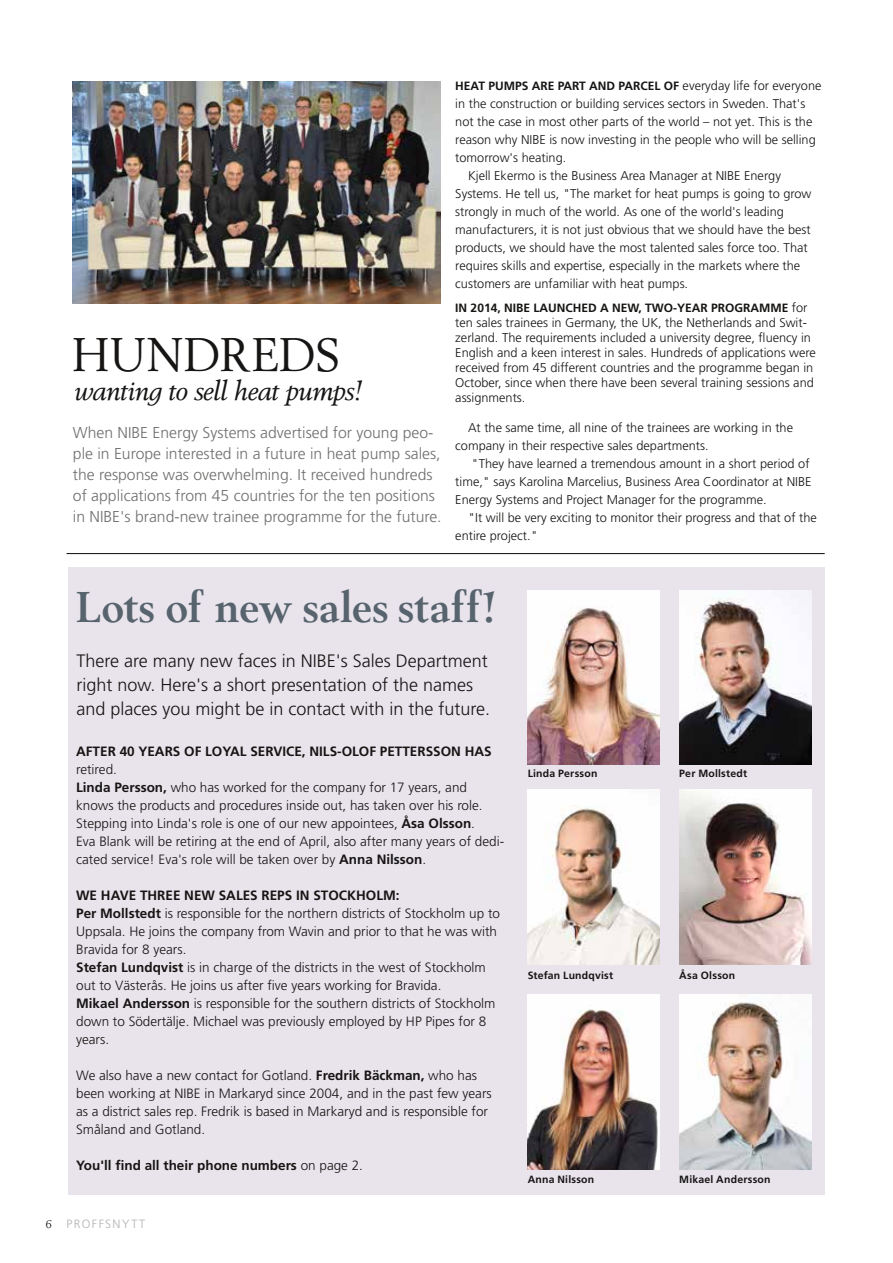
<style>
.page{position:relative;width:893px;height:1263px;background:#fff}
.page>*{position:absolute;margin:0;border:0;box-sizing:border-box;transform-origin:0 0}
.t1{font:49.5px "Berling";letter-spacing:.02em;color:#161514}
.t2{font:700 45px "Berling";letter-spacing:-.015em;color:#57636d}
.t3{font:italic 28.5px "Berling";letter-spacing:-.03em;color:#161514}
.t4{font:300 18px/24px "Frutiger";color:#161514}
.t5{font:300 15.75px/21px "Frutiger";color:#6f6f6e}
.t6{font:300 13.5px/18px "Frutiger";color:#161514}
.t7{font:700 13.5px "Frutiger";color:#161514}
.t8{font:300 12.75px/15px "Frutiger";color:#161514}
.t9{font:700 12px "Frutiger";color:#161514}
.t10{font:300 12px "Frutiger";letter-spacing:.115em;color:#b2b2b1}
.t11{font:700 10.5px "Frutiger";letter-spacing:.02em;color:#161514}
.s1{font-weight:300;font-size:12.75px}
.s2{font-weight:700}
.s3{font-weight:300}
.s4{font-family:"Berling";font-weight:400;color:#161514}
</style>
<div class="page">
<div style="left:68px;top:567px;width:757px;height:628px;background:#e9e4ec"></div>
<hr style="left:67px;top:553px;width:758px;height:1px;background:#161514">
<img style="left:73px;top:81px;width:367px;height:223px">
<img style="left:528px;top:790px;width:132px;height:174px">
<img style="left:528px;top:995px;width:132px;height:174px">
<img style="left:679px;top:790px;width:132px;height:174px">
<img style="left:679px;top:995px;width:132px;height:174px">
<img style="left:528px;top:591px;width:132px;height:174px">
<img style="left:679px;top:591px;width:132px;height:174px">
<h1 class="t1" style="left:73px;top:328px;width:268px">HUNDREDS</h1>
<h3 class="t3" style="left:73px;top:375px;width:290px">wanting to sell heat pumps!</h3>
<p class="t5" style="left:73px;top:422px;width:370px">When NIBE Energy Systems advertised for young peo&shy;ple in Europe interested in a future in heat pump sales, the response was overwhelming. It received hundreds of applications from 45 countries for the ten positions in NIBE's brand-new trainee programme for the future.</p>
<p class="t9" style="left:455px;top:79px;width:368px">HEAT PUMPS ARE PART AND PARCEL OF <span class="s1">everyday life for everyone</span></p>
<p class="t8" style="left:455px;top:96px;width:351px">in the construction or building services sectors in Sweden. That's</p>
<p class="t8" style="left:455px;top:114px;width:359px">not the case in most other parts of the world – not yet. This is the</p>
<p class="t8" style="left:455px;top:132px;width:362px">reason why NIBE is now investing in the people who will be selling</p>
<p class="t8" style="left:455px;top:150px;width:113px">tomorrow's heating.</p>
<p class="t8" style="left:468px;top:168px;width:314px">Kjell Ekermo is the Business Area Manager at NIBE Energy</p>
<p class="t8" style="left:455px;top:186px;width:358px">Systems. He tell us, "The market for heat pumps is going to grow</p>
<p class="t8" style="left:455px;top:204px;width:330px">strongly in much of the world. As one of the world's leading</p>
<p class="t8" style="left:455px;top:222px;width:357px">manufacturers, it is not just obvious that we should have the best</p>
<p class="t8" style="left:455px;top:240px;width:354px">products, we should have the most talented sales force too. That</p>
<p class="t8" style="left:455px;top:258px;width:346px">requires skills and expertise, especially in the markets where the</p>
<p class="t8" style="left:455px;top:276px;width:234px">customers are unfamiliar with heat pumps.</p>
<p class="t9" style="left:455px;top:301px;width:354px">IN 2014, NIBE LAUNCHED A NEW, TWO-YEAR PROGRAMME <span class="s1">for</span></p>
<p class="t8" style="left:455px;top:315px;width:362px">ten sales trainees in Germany, the UK, the Netherlands and Swit&shy;zerland. The requirements included a university degree, fluency in English and a keen interest in sales. Hundreds of applications were received from 45 different countries and the programme began in October, since when there have been several training sessions and assignments.</p>
<p class="t8" style="left:455px;top:419px;width:339px;line-height:18px;text-indent:13px">At the same time, all nine of the trainees are working in the company in their respective sales departments.</p>
<p class="t8" style="left:455px;top:455px;width:358px;line-height:18px;text-indent:16px">"They have learned a tremendous amount in a short period of time," says Karolina Marcelius, Business Area Coordinator at NIBE<br>Energy Systems and Project Manager for the programme.</p>
<p class="t8" style="left:455px;top:509px;width:363px;line-height:18px;text-indent:13px">"It will be very exciting to monitor their progress and that of the entire project."</p>
<h2 class="t2" style="left:76px;top:582px;width:422px">Lots of new sales staff!</h2>
<h3 class="t4" style="left:77px;top:649px;width:415px">There are many new faces in NIBE's Sales Department right now. Here's a short presentation of the names and places you might be in contact with in the future.</h3>
<p class="t7" style="left:76px;top:743px;width:417px">AFTER 40 YEARS OF LOYAL SERVICE, NILS-OLOF PETTERSSON HAS</p>
<p class="t6" style="left:76px;top:761px;width:430px">retired.<br><span class="s2">Linda Persson,</span> who has worked for the company for 17 years, and knows the products and procedures inside out, has taken over his role.<br>Stepping into Linda's role is one of our new appointees, <span class="s2">Åsa Olsson</span>.<br>Eva Blank will be retiring at the end of April, also after many years of dedi&shy;cated service! Eva's role will be taken over by <span class="s2">Anna Nilsson</span>.</p>
<p class="t6" style="left:76px;top:887px;width:425px"><span class="s2">WE HAVE THREE NEW SALES REPS IN STOCKHOLM:<br>Per Mollstedt</span> is responsible for the northern districts of Stockholm up to Uppsala. He joins the company from Wavin and prior to that he was with Bravida for 8 years.<br><span class="s2">Stefan Lundqvist</span> is in charge of the districts in the west of Stockholm out to Västerås. He joins us after five years working for Bravida.<br><span class="s2">Mikael Andersson</span> is responsible for the southern districts of Stockholm down to Södertälje. Michael was previously employed by HP Pipes for 8 years.</p>
<p class="t6" style="left:76px;top:1066px;width:417px">We also have a new contact for Gotland. <span class="s2">Fredrik Bäckman,</span> who has been working at NIBE in Markaryd since 2004, and in the past few years as a district sales rep. Fredrik is based in Markaryd and is responsible for Småland and Gotland.</p>
<p class="t7" style="left:76px;top:1157px;width:288px">You'll find all their phone numbers <span class="s3">on page 2.</span></p>
<p class="t10" style="left:46px;top:1217px;width:101px"><span class="s4">6</span> PROFFSNYTT</p>
<p class="t11" style="left:528px;top:768px;width:71px">Linda Persson</p>
<p class="t11" style="left:679px;top:768px;width:69px">Per Mollstedt</p>
<p class="t11" style="left:528px;top:969px;width:87px">Stefan Lundqvist</p>
<p class="t11" style="left:679px;top:969px;width:57px">Åsa Olsson</p>
<p class="t11" style="left:528px;top:1173px;width:68px">Anna Nilsson</p>
<p class="t11" style="left:679px;top:1173px;width:93px">Mikael Andersson</p>
</div>
